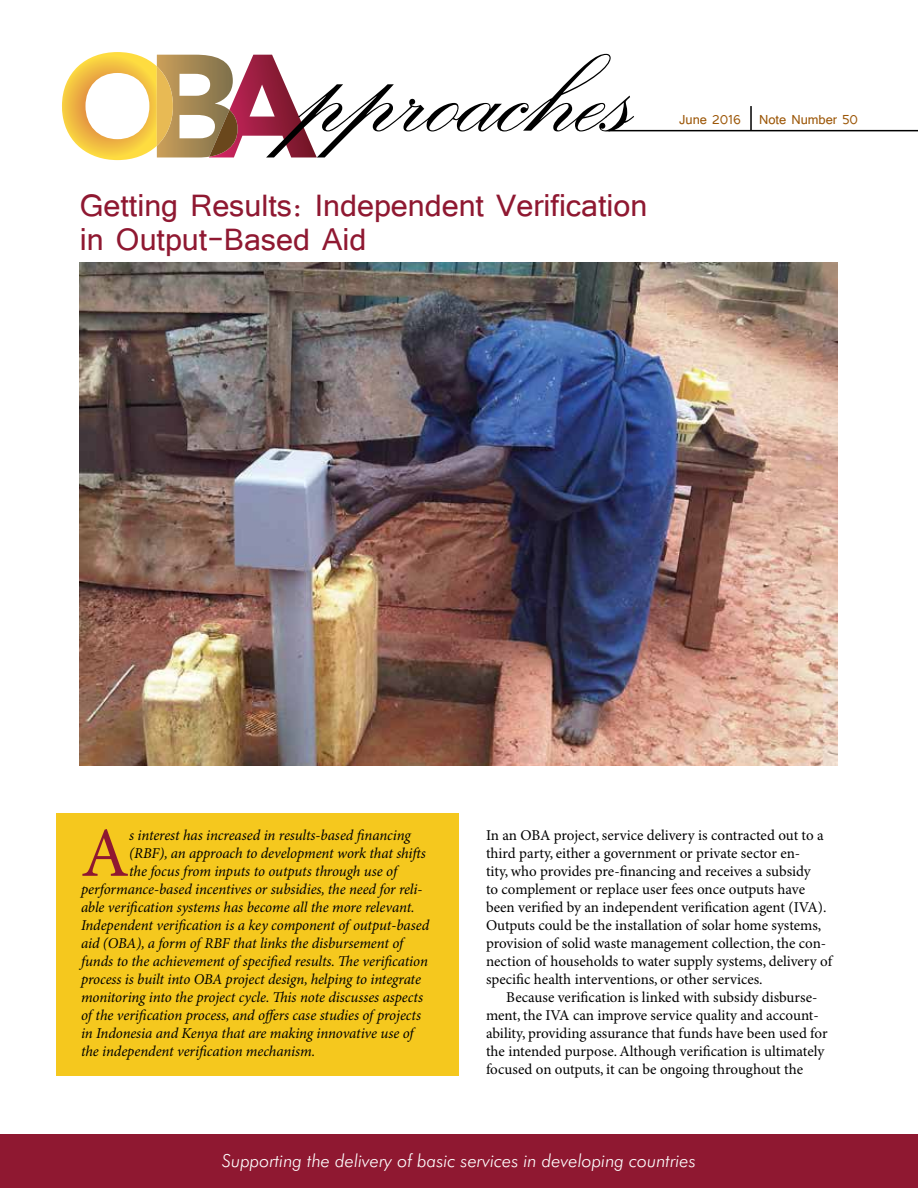
<style>
.page{position:relative;width:918px;height:1188px;background:#fff}
.page>*{position:absolute;margin:0;border:0;box-sizing:border-box;transform-origin:0 0}
.t1{font:70.35px "Minion Pro";color:#8f1831}
.t2{font:39px/34.5px "Tunga";color:#8f1831}
.t3{font:italic 300 18px "Futura BT";color:#fff}
.t4{font:16.5px "Tunga";color:#9c5708}
.t5{font:15px/18px "Minion Pro";color:#000}
.t6{font:italic 15px "Minion Pro";letter-spacing:-.01em;color:#000}
</style>
<div class="page">
<div style="left:56px;top:813px;width:403px;height:263px;background:#f5c81e"></div>
<hr style="left:609px;top:130px;width:309px;height:1px;background:#000">
<hr style="left:750px;top:106px;width:2px;height:25px;background:#000">
<div style="left:0;top:1134px;width:918px;height:54px;background:#8f1831"></div>
<svg style="left:62px;top:52px;width:572px;height:108px"></svg>
<img style="left:80px;top:263px;width:758px;height:503px">
<h2 class="t2" style="left:80px;top:185px;width:569px">Getting Results: Independent Verification in Output-Based Aid</h2>
<p class="t4" style="left:679px;top:108px;width:180px">June 2016 Note Number 50</p>
<h1 class="t1" style="left:81px;top:811px;width:50px">A</h1>
<p class="t6" style="left:129px;top:826px;width:283px">s interest has increased in results-based financing</p>
<p class="t6" style="left:129px;top:844px;width:298px">(RBF), an approach to development work that shifts</p>
<p class="t6" style="left:129px;top:862px;width:270px">the focus from inputs to outputs through use of</p>
<p class="t6" style="left:81px;top:880px;width:343px">performance-based incentives or subsidies, the need for reli-</p>
<p class="t6" style="left:81px;top:898px;width:335px">able verification systems has become all the more relevant.</p>
<p class="t6" style="left:81px;top:916px;width:350px">Independent verification is a key component of output-based</p>
<p class="t6" style="left:81px;top:934px;width:324px">aid (OBA), a form of RBF that links the disbursement of</p>
<p class="t6" style="left:81px;top:952px;width:348px">funds to the achievement of specified results. The verification</p>
<p class="t6" style="left:81px;top:970px;width:341px">process is built into OBA project design, helping to integrate</p>
<p class="t6" style="left:81px;top:988px;width:344px">monitoring into the project cycle. This note discusses aspects</p>
<p class="t6" style="left:81px;top:1006px;width:342px">of the verification process, and offers case studies of projects</p>
<p class="t6" style="left:81px;top:1024px;width:334px">in Indonesia and Kenya that are making innovative use of</p>
<p class="t6" style="left:81px;top:1042px;width:236px">the independent verification mechanism.</p>
<p class="t5" style="left:486px;top:827px;width:348px">In an OBA project, service delivery is contracted out to a third party, either a government or private sector en-<br>tity, who provides pre-financing and receives a subsidy<br>to complement or replace user fees once outputs have been verified by an independent verification agent (IVA).<br>Outputs could be the installation of solar home systems, provision of solid waste management collection, the con&shy;nection of households to water supply systems, delivery of specific health interventions, or other services.</p>
<p class="t5" style="left:486px;top:989px;width:343px;text-indent:20px">Because verification is linked with subsidy disburse&shy;ment, the IVA can improve service quality and account&shy;ability, providing assurance that funds have been used for the intended purpose. Although verification is ultimately focused on outputs, it can be ongoing throughout the</p>
<p class="t3" style="left:222px;top:1149px;width:475px">Supporting the delivery of basic services in developing countries</p>
</div>
